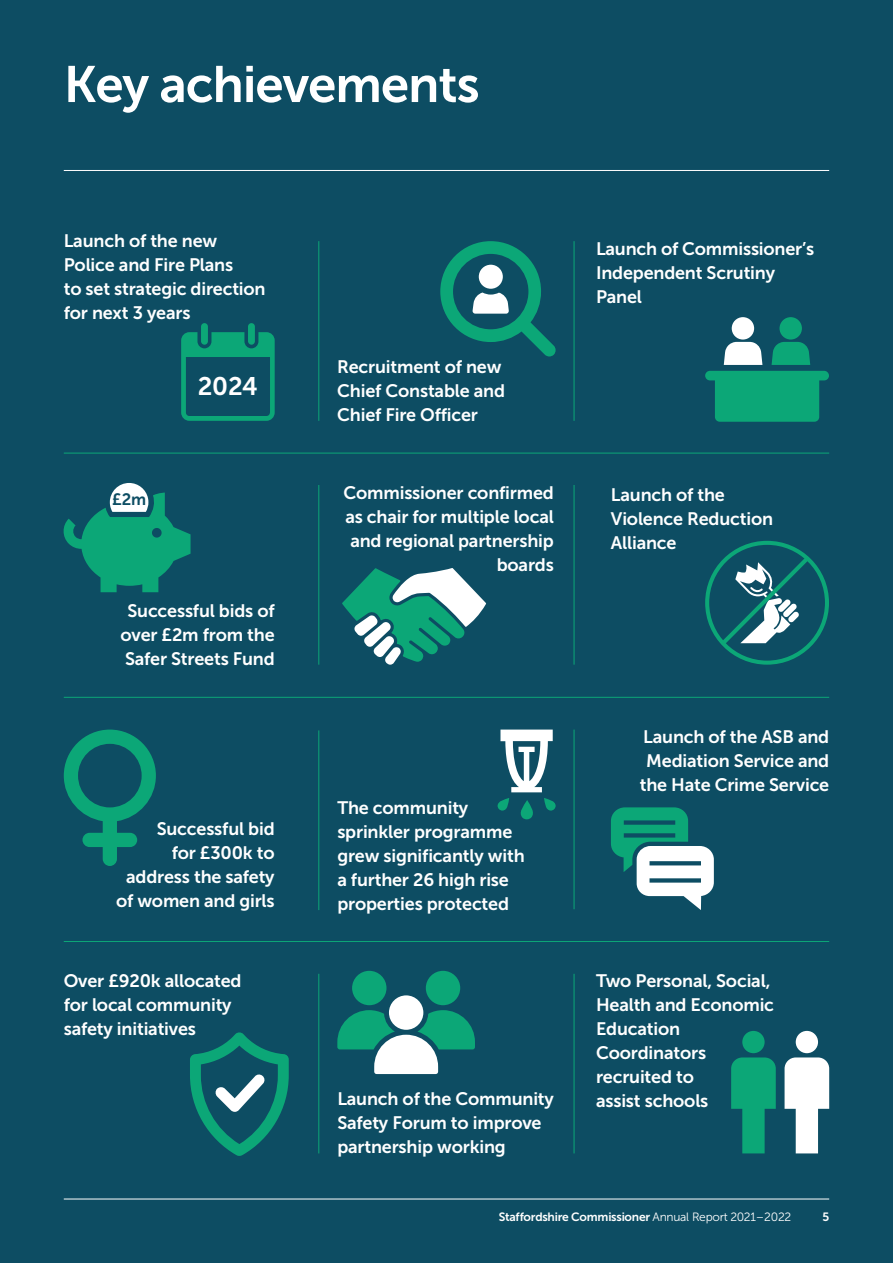
<style>
.page{position:relative;width:893px;height:1263px;background:#0d4d63}
.page>*{position:absolute;margin:0;border:0;box-sizing:border-box;transform-origin:0 0}
.t1{font:51px "Museo Sans 700";letter-spacing:-.02em;color:#fff}
.t2{font:25.35px "Museo Sans 700";color:#fff}
.t3{font:18px/24px "Museo Sans 700";letter-spacing:-.01em;color:#fff}
.t4{font:16.5px "Museo Sans 700";color:#0d4d63}
.t5{font:12px "Museo Sans 700";letter-spacing:-.02em;color:#fff}
.s1{font-family:"Museo Sans 300"}
</style>
<div class="page">
<hr style="left:64px;top:170px;width:765px;height:1px;background:#fff">
<hr style="left:64px;top:453px;width:765px;height:1px;background:#0ca777">
<hr style="left:318px;top:241px;width:1px;height:180px;background:#0ca777">
<hr style="left:318px;top:485px;width:1px;height:180px;background:#0ca777">
<hr style="left:318px;top:730px;width:1px;height:180px;background:#0ca777">
<hr style="left:318px;top:974px;width:1px;height:179px;background:#0ca777">
<hr style="left:574px;top:241px;width:1px;height:180px;background:#0ca777">
<hr style="left:574px;top:485px;width:1px;height:180px;background:#0ca777">
<hr style="left:574px;top:729px;width:1px;height:180px;background:#0ca777">
<hr style="left:574px;top:974px;width:1px;height:179px;background:#0ca777">
<hr style="left:64px;top:697px;width:765px;height:1px;background:#0ca777">
<hr style="left:64px;top:941px;width:765px;height:1px;background:#0ca777">
<svg style="left:440px;top:241px;width:116px;height:115px"></svg>
<svg style="left:724px;top:342px;width:38px;height:23px"></svg>
<div style="left:732px;top:317px;width:22px;height:23px;background:#fff;border-radius:50%"></div>
<svg style="left:772px;top:342px;width:38px;height:23px"></svg>
<div style="left:779px;top:317px;width:23px;height:23px;background:#0ca777;border-radius:50%"></div>
<svg style="left:705px;top:371px;width:124px;height:51px;background:#0c9a74"></svg>
<svg style="left:342px;top:568px;width:144px;height:97px"></svg>
<svg style="left:181px;top:323px;width:94px;height:98px"></svg>
<svg style="left:611px;top:807px;width:103px;height:103px"></svg>
<svg style="left:64px;top:729px;width:92px;height:137px"></svg>
<svg style="left:190px;top:1032px;width:99px;height:124px"></svg>
<svg style="left:500px;top:729px;width:53px;height:63px"></svg>
<svg style="left:498px;top:798px;width:11px;height:13px"></svg>
<svg style="left:544px;top:798px;width:12px;height:13px"></svg>
<svg style="left:520px;top:800px;width:13px;height:20px"></svg>
<div style="left:389px;top:995px;width:34px;height:35px;background:#fff;border-radius:50%"></div>
<svg style="left:337px;top:1010px;width:138px;height:64px"></svg>
<div style="left:426px;top:971px;width:34px;height:34px;background:#0ca777;border-radius:50%"></div>
<div style="left:352px;top:971px;width:34px;height:34px;background:#0ca777;border-radius:50%"></div>
<svg style="left:785px;top:1057px;width:44px;height:96px"></svg>
<div style="left:796px;top:1031px;width:22px;height:22px;background:#fff;border-radius:50%"></div>
<svg style="left:731px;top:1057px;width:45px;height:96px"></svg>
<div style="left:742px;top:1031px;width:23px;height:22px;background:#0ca777;border-radius:50%"></div>
<svg style="left:63px;top:483px;width:128px;height:109px"></svg>
<div style="left:705px;top:541px;width:124px;height:124px;border:4px solid #0ca777;border-radius:50%"></div>
<svg style="left:717px;top:553px;width:95px;height:96px"></svg>
<hr style="left:64px;top:1199px;width:765px;height:1px;background:#fff">
<h1 class="t1" style="left:64px;top:56px;width:417px">Key achievements</h1>
<p class="t3" style="left:64px;top:229px;width:203px">Launch of the new<br>Police and Fire Plans<br>to set strategic direction for next 3 years</p>
<p class="t4" style="left:112px;top:490px;width:36px">£2m</p>
<h2 class="t2" style="left:198px;top:372px;width:62px">2024</h2>
<p class="t3" style="left:120px;top:599px;width:156px;text-align:center">Successful bids of over £2m from the<br>Safer Streets Fund</p>
<p class="t3" style="left:116px;top:816px;width:160px;text-align:right">Successful bid<br>for £300k to address the safety of women and girls</p>
<p class="t3" style="left:64px;top:969px;width:179px">Over £920k allocated for local community safety initiatives</p>
<p class="t3" style="left:337px;top:354px;width:169px">Recruitment of new<br>Chief Constable and<br>Chief Fire Officer</p>
<p class="t3" style="left:343px;top:481px;width:212px;text-align:right">Commissioner confirmed as chair for multiple local and regional partnership boards</p>
<p class="t3" style="left:596px;top:236px;width:220px">Launch of Commissioner’s<br>Independent Scrutiny<br>Panel</p>
<p class="t3" style="left:611px;top:483px;width:164px">Launch of the<br>Violence Reduction<br>Alliance</p>
<p class="t3" style="left:337px;top:796px;width:189px">The community sprinkler programme grew significantly with a further 26 high rise properties protected</p>
<p class="t3" style="left:337px;top:1087px;width:218px">Launch of the Community<br>Safety Forum to improve partnership working</p>
<p class="t3" style="left:640px;top:725px;width:191px;text-align:center">Launch of the ASB and<br>Mediation Service and the Hate Crime Service</p>
<p class="t3" style="left:596px;top:969px;width:180px">Two Personal, Social,<br>Health and Economic<br>Education<br>Coordinators recruited to<br>assist schools</p>
<p class="t5" style="left:499px;top:1210px;width:294px">Staffordshire Commissioner <span class="s1">Annual Report 2021–2022</span></p>
<p class="t5" style="left:822px;top:1210px;width:8px">5</p>
</div>
